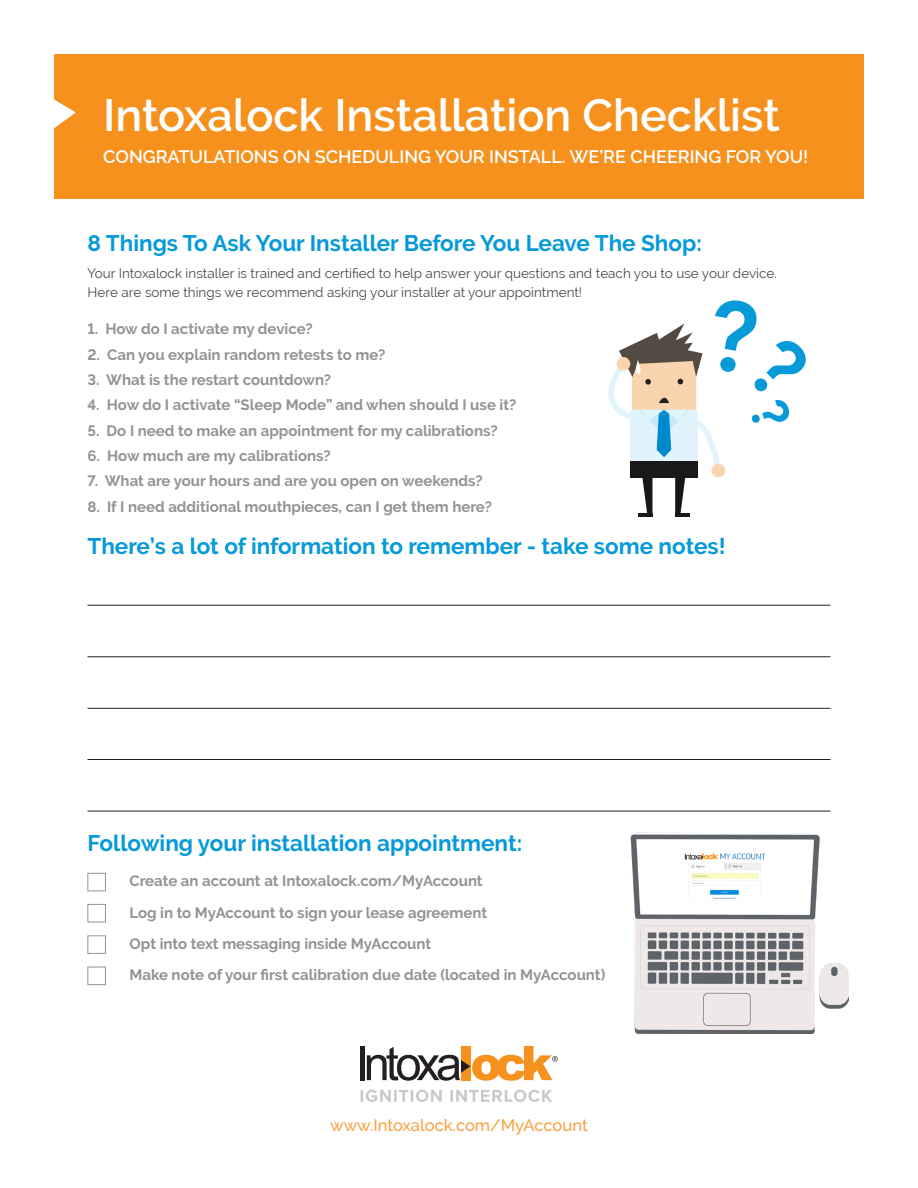
<style>
.page{position:relative;width:918px;height:1188px;background:#fff}
.page>*{position:absolute;margin:0;border:0;box-sizing:border-box;transform-origin:0 0}
.t1{font:600 45px "Raleway";color:#fff}
.subheads{font:700 22.5px "Raleway";color:#069ad9}
.t2{font:600 18px "Raleway";color:#fff}
.body_copy{font:500 16.5px "Raleway";color:#f8a03e}
.BULLETS{font:700 15px "Raleway";color:#919396}
.body_copy-2{font:13.5px/19.5px "Raleway";color:#4b4c4d}
</style>
<div class="page">
<svg style="left:361px;top:1090px;width:191px;height:12px"></svg>
<div style="left:360px;top:1046px;width:5px;height:34px;background:#231f20"></div>
<svg style="left:367px;top:1046px;width:191px;height:35px"></svg>
<div style="left:54px;top:54px;width:810px;height:145px;background:#f6911e"></div>
<svg style="left:54px;top:99px;width:22px;height:30px"></svg>
<hr style="left:87px;top:605px;width:744px;height:1px;background:#231f20">
<hr style="left:87px;top:656px;width:744px;height:1px;background:#231f20">
<hr style="left:87px;top:708px;width:744px;height:1px;background:#231f20">
<hr style="left:87px;top:759px;width:744px;height:1px;background:#231f20">
<hr style="left:87px;top:811px;width:744px;height:1px;background:#231f20">
<div style="left:87px;top:873px;width:19px;height:18px;border:1px solid #939598"></div>
<div style="left:87px;top:904px;width:19px;height:18px;border:1px solid #939598"></div>
<div style="left:87px;top:935px;width:19px;height:19px;border:1px solid #939598"></div>
<div style="left:87px;top:967px;width:19px;height:18px;border:1px solid #939598"></div>
<hr style="left:638px;top:513px;width:14px;height:4px;background:#191919">
<hr style="left:675px;top:514px;width:14px;height:3px;background:#191919">
<svg style="left:608px;top:300px;width:198px;height:215px"></svg>
<img style="left:630px;top:832px;width:219px;height:202px">
<p class="t1" style="left:103px;top:89px;width:678px">Intoxalock Installation Checklist</p>
<p class="t2" style="left:103px;top:147px;width:707px">CONGRATULATIONS ON SCHEDULING YOUR INSTALL. WE’RE CHEERING FOR YOU!</p>
<p class="subheads" style="left:87px;top:230px;width:616px">8 Things To Ask Your Installer Before You Leave The Shop:</p>
<p class="body_copy-2" style="left:87px;top:263px;width:691px">Your Intoxalock installer is trained and certified to help answer your questions and teach you to use your device.<br>Here are some things we recommend asking your installer at your appointment!</p>
<p class="BULLETS" style="left:87px;top:320px;width:227px">1. How do I activate my device?</p>
<p class="BULLETS" style="left:87px;top:346px;width:299px">2. Can you explain random retests to me?</p>
<p class="BULLETS" style="left:87px;top:371px;width:245px">3. What is the restart countdown?</p>
<p class="BULLETS" style="left:87px;top:396px;width:430px">4. How do I activate “Sleep Mode” and when should I use it?</p>
<p class="BULLETS" style="left:87px;top:422px;width:412px">5. Do I need to make an appointment for my calibrations?</p>
<p class="BULLETS" style="left:87px;top:447px;width:245px">6. How much are my calibrations?</p>
<p class="BULLETS" style="left:87px;top:472px;width:397px">7. What are your hours and are you open on weekends?</p>
<p class="BULLETS" style="left:87px;top:498px;width:406px">8. If I need additional mouthpieces, can I get them here?</p>
<p class="subheads" style="left:87px;top:533px;width:640px">There’s a lot of information to remember - take some notes!</p>
<p class="subheads" style="left:87px;top:831px;width:436px">Following your installation appointment:</p>
<p class="BULLETS" style="left:130px;top:873px;width:355px">Create an account at Intoxalock.com/MyAccount</p>
<p class="BULLETS" style="left:130px;top:904px;width:359px">Log in to MyAccount to sign your lease agreement</p>
<p class="BULLETS" style="left:130px;top:935px;width:303px">Opt into text messaging inside MyAccount</p>
<p class="BULLETS" style="left:130px;top:967px;width:477px">Make note of your first calibration due date (located in MyAccount)</p>
<p class="body_copy" style="left:330px;top:1116px;width:259px">www.Intoxalock.com/MyAccount</p>
</div>
